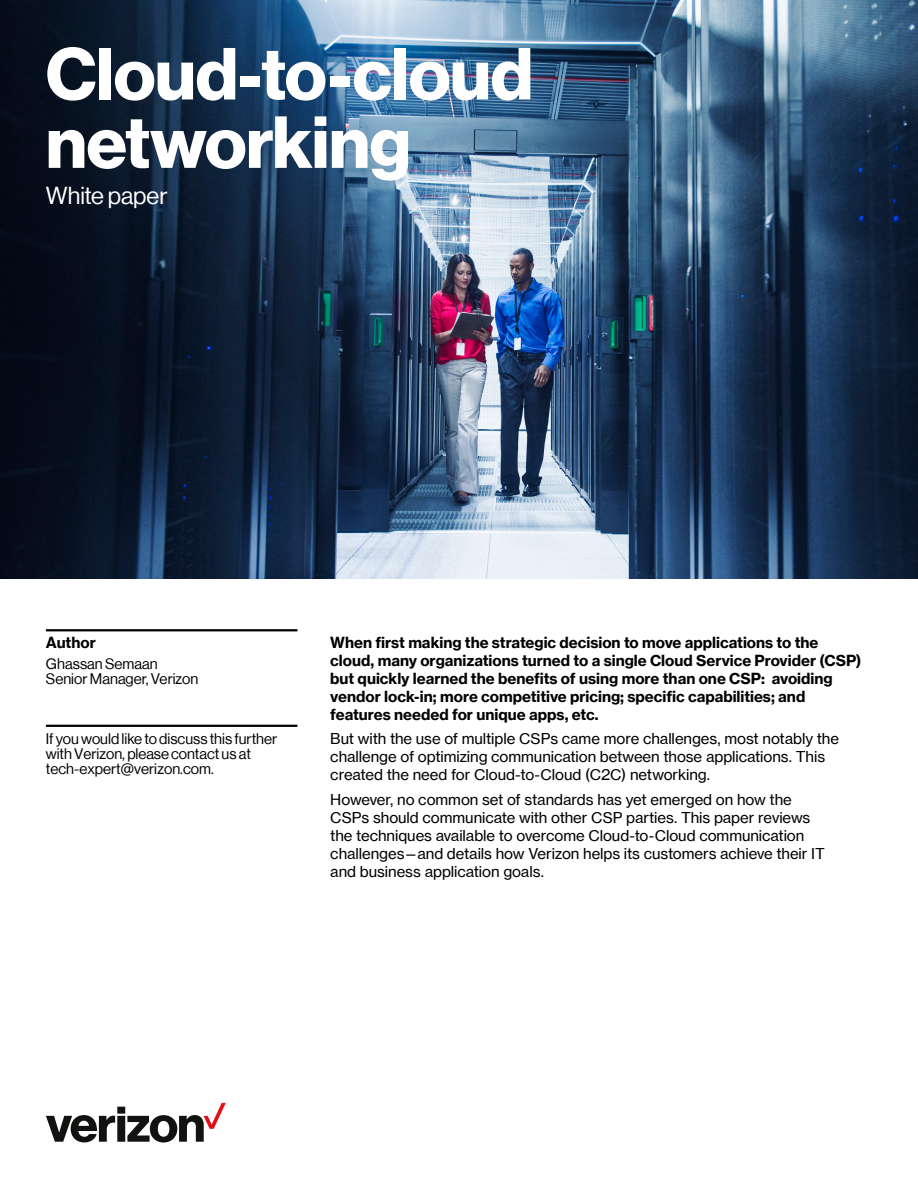
<style>
.page{position:relative;width:918px;height:1188px;background:#fff}
.page>*{position:absolute;margin:0;border:0;box-sizing:border-box;transform-origin:0 0}
.t1{font:700 72px/68.4px "Verizon NHGDS";letter-spacing:-.005em;color:#fff}
.t2{font:24px "Verizon NHGDS";letter-spacing:-.005em;color:#fff}
.t3{font:15px/18px "Verizon NHGTX";letter-spacing:-.005em;color:#000}
.t4{font:700 15px/18px "Verizon NHGTX";color:#000}
.t5{font:15px/15px "Verizon NHGDS";color:#000}
</style>
<div class="page">
<svg style="left:46px;top:1103px;width:180px;height:40px"></svg>
<img style="left:0;top:0;width:918px;height:579px">
<hr style="left:46px;top:629px;width:251px;height:2px;background:#000">
<hr style="left:46px;top:725px;width:251px;height:2px;background:#000">
<h1 class="t1" style="left:46px;top:39px;width:489px">Cloud-to-cloud networking</h1>
<h2 class="t2" style="left:46px;top:182px;width:123px">White paper</h2>
<p class="t4" style="left:46px;top:633px;width:52px">Author</p>
<p class="t5" style="left:46px;top:656px;width:154px">Ghassan Semaan<br>Senior Manager, Verizon</p>
<p class="t5" style="left:46px;top:731px;width:233px">If you would like to discuss this further with Verizon, please contact us at tech-expert@verizon.com.</p>
<p class="t4" style="left:330px;top:633px;width:533px">When first making the strategic decision to move applications to the cloud, many organizations turned to a single Cloud Service Provider (CSP) but quickly learned the benefits of using more than one CSP: avoiding vendor lock-in; more competitive pricing; specific capabilities; and features needed for unique apps, etc.</p>
<p class="t3" style="left:330px;top:730px;width:510px">But with the use of multiple CSPs came more challenges, most notably the challenge of optimizing communication between those applications. This created the need for Cloud-to-Cloud (C2C) networking.</p>
<p class="t3" style="left:330px;top:790px;width:496px">However, no common set of standards has yet emerged on how the CSPs should communicate with other CSP parties. This paper reviews the techniques available to overcome Cloud-to-Cloud communication challenges—and details how Verizon helps its customers achieve their IT and business application goals.</p>
</div>
